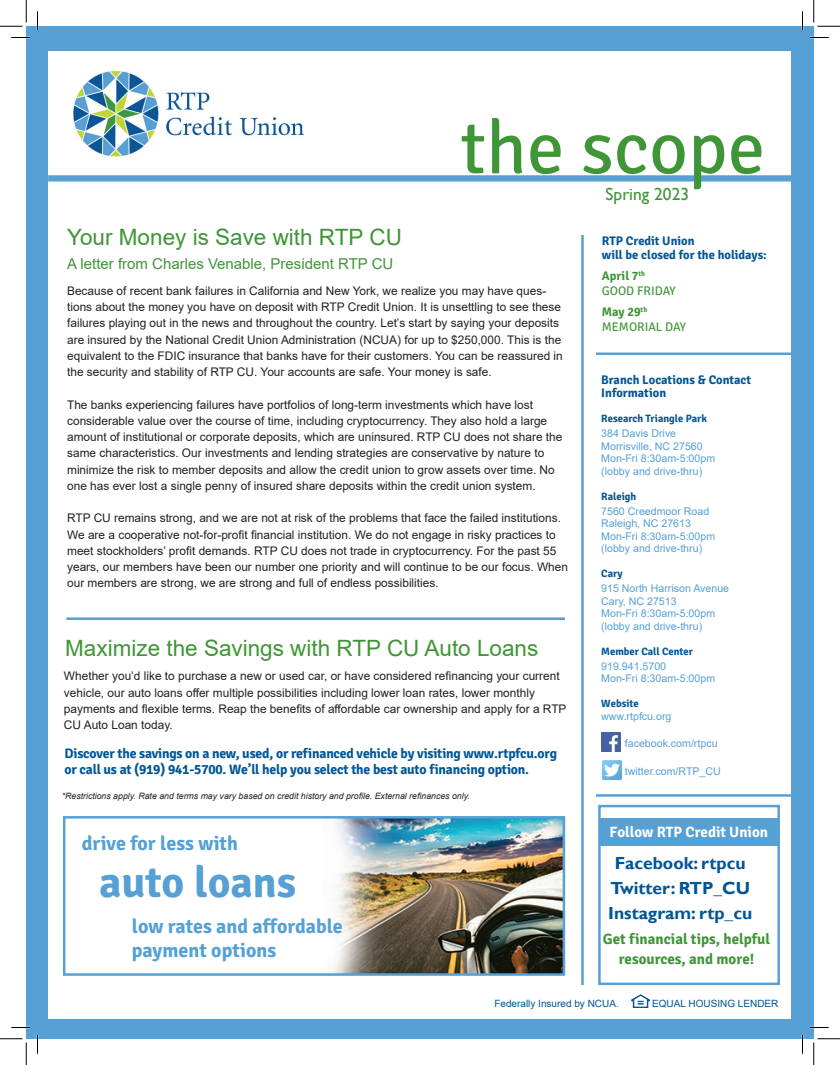
<style>
.page{position:relative;width:840px;height:1065px;background:#fff}
.page>*{position:absolute;margin:0;border:0;box-sizing:border-box;transform-origin:0 0}
.t1{font:75px "Signika Negative";color:#3f9537}
.t2{font:700 43.75px "Signika Negative";color:#56a0d5}
.t3{font:22.5px "Arial";color:#3f9537}
.t4{font:700 20px/24.2px "Signika Negative";color:#56a0d5}
.t5{font:700 17.5px "Gill Sans";color:#005595}
.t6{font:17.5px "Gill Sans";color:#3f9537}
.t7{font:700 15px/20px "Signika Negative";color:#3f9537;text-align:center}
.t8{font:15px "Arial";color:#3f9537}
.t9{font:700 15px "Signika Negative";color:#fff}
.Body{font:700 13.75px/16.2px "Signika Negative";letter-spacing:-.015em;color:#005595}
.t10{font:700 12.5px/13.8px "Signika Negative";color:#005595}
.t11{font:12.5px "Signika Negative";color:#3f9537}
.t12{font:700 12.5px "Signika Negative";color:#3f9537}
.Body-2{font:11.88px/16.2px "Arial";color:#231f20}
.t13{font:10.62px/12.5px "Arial";color:#56a0d5}
.t14{font:700 10.62px/15px "Signika Negative";color:#005595}
.t15{font:10px "Arial";color:#005595}
.Body-3{font:italic 8.75px "Arial";color:#231f20}
.s1{font-family:"Arial";font-weight:400;color:#56a0d5}
</style>
<div class="page">
<div style="left:26px;top:26px;width:788px;height:1013px;background:#56a0d5"></div>
<div style="left:48px;top:51px;width:743px;height:967px;background:#fff"></div>
<div style="left:48px;top:175px;width:743px;height:7px;background:#56a0d5"></div>
<hr style="left:596px;top:352px;width:195px;height:3px;background:#56a0d5">
<hr style="left:596px;top:794px;width:195px;height:3px;background:#56a0d5">
<hr style="left:581px;top:235px;width:3px;height:750px;background:#56a0d5">
<img style="left:601px;top:733px;width:19px;height:19px">
<img style="left:602px;top:760px;width:20px;height:21px">
<img style="left:73px;top:71px;width:231px;height:86px">
<div style="left:600px;top:818px;width:178px;height:27px;background:#56a0d5"></div>
<div style="left:598px;top:805px;width:182px;height:180px;border:2px solid #56a0d5"></div>
<hr style="left:66px;top:617px;width:499px;height:3px;background:#56a0d5">
<img style="left:333px;top:819px;width:229px;height:154px">
<div style="left:63px;top:816px;width:502px;height:160px;border:2px solid #56a0d5"></div>
<img style="left:632px;top:994px;width:18px;height:13px">
<svg style="left:11px;top:37px;width:19px;height:1px"></svg>
<svg style="left:810px;top:37px;width:19px;height:1px"></svg>
<svg style="left:11px;top:1027px;width:19px;height:1px"></svg>
<svg style="left:810px;top:1027px;width:19px;height:1px"></svg>
<svg style="left:37px;top:11px;width:1px;height:19px"></svg>
<svg style="left:37px;top:1035px;width:1px;height:19px"></svg>
<svg style="left:802px;top:11px;width:1px;height:19px"></svg>
<svg style="left:802px;top:1035px;width:1px;height:19px"></svg>
<svg style="left:0;top:0;width:27px;height:27px"></svg>
<svg style="left:0;top:1039px;width:27px;height:26px"></svg>
<svg style="left:814px;top:0;width:26px;height:27px"></svg>
<svg style="left:814px;top:1039px;width:26px;height:26px"></svg>
<p class="t1" style="left:460px;top:106px;width:307px">the scope</p>
<p class="t6" style="left:606px;top:184px;width:85px">Spring 2023</p>
<p class="t3" style="left:67px;top:222px;width:336px">Your Money is Save with RTP CU</p>
<p class="t8" style="left:67px;top:254px;width:328px">A letter from Charles Venable, President RTP CU</p>
<p class="t10" style="left:602px;top:234px;width:94px">RTP Credit Union</p>
<p class="t10" style="left:602px;top:248px;width:167px">will be closed for the holidays:</p>
<p class="t12" style="left:602px;top:268px;width:45px">April 7<sup>th</sup></p>
<p class="t11" style="left:602px;top:284px;width:75px">GOOD FRIDAY</p>
<p class="t12" style="left:602px;top:304px;width:47px">May 29<sup>th</sup></p>
<p class="t11" style="left:602px;top:320px;width:86px">MEMORIAL DAY</p>
<p class="Body-2" style="left:67px;top:283px;width:497px">Because of recent bank failures in California and New York, we realize you may have ques&shy;tions about the money you have on deposit with RTP Credit Union. It is unsettling to see these failures playing out in the news and throughout the country. Let’s start by saying your deposits are insured by the National Credit Union Administration (NCUA) for up to $250,000. This is the equivalent to the FDIC insurance that banks have for their customers. You can be reassured in the security and stability of RTP CU. Your accounts are safe. Your money is safe.</p>
<p class="Body-2" style="left:67px;top:396px;width:497px">The banks experiencing failures have portfolios of long-term investments which have lost considerable value over the course of time, including cryptocurrency. They also hold a large amount of institutional or corporate deposits, which are uninsured. RTP CU does not share the same characteristics. Our investments and lending strategies are conservative by nature to minimize the risk to member deposits and allow the credit union to grow assets over time. No one has ever lost a single penny of insured share deposits within the credit union system.</p>
<p class="Body-2" style="left:67px;top:510px;width:502px">RTP CU remains strong, and we are not at risk of the problems that face the failed institutions.<br>We are a cooperative not-for-profit financial institution. We do not engage in risky practices to meet stockholders’ profit demands. RTP CU does not trade in cryptocurrency. For the past 55 years, our members have been our number one priority and will continue to be our focus. When our members are strong, we are strong and full of endless possibilities.</p>
<p class="t10" style="left:601px;top:373px;width:151px">Branch Locations &amp; Contact<br>Information</p>
<p class="t14" style="left:601px;top:411px;width:107px">Research Triangle Park</p>
<p class="t13" style="left:601px;top:427px;width:76px">384 Davis Drive</p>
<p class="t13" style="left:601px;top:440px;width:103px">Morrisville, NC 27560</p>
<p class="t13" style="left:601px;top:452px;width:115px">Mon-Fri 8:30am-5:00pm (lobby and drive-thru)</p>
<p class="t14" style="left:601px;top:489px;width:37px">Raleigh</p>
<p class="t13" style="left:601px;top:505px;width:110px">7560 Creedmoor Road</p>
<p class="t13" style="left:601px;top:517px;width:91px">Raleigh, NC 27613</p>
<p class="t13" style="left:601px;top:530px;width:115px">Mon-Fri 8:30am-5:00pm (lobby and drive-thru)</p>
<p class="t14" style="left:601px;top:566px;width:23px">Cary</p>
<p class="t13" style="left:601px;top:582px;width:129px">915 North Harrison Avenue</p>
<p class="t13" style="left:601px;top:595px;width:77px">Cary, NC 27513</p>
<p class="t13" style="left:601px;top:607px;width:115px">Mon-Fri 8:30am-5:00pm</p>
<p class="t13" style="left:601px;top:620px;width:102px">(lobby and drive-thru)</p>
<p class="t14" style="left:601px;top:644px;width:93px">Member Call Center<br><span class="s1">919.941.5700</span></p>
<p class="t13" style="left:601px;top:672px;width:115px">Mon-Fri 8:30am-5:00pm</p>
<p class="t14" style="left:601px;top:696px;width:39px">Website</p>
<p class="t13" style="left:601px;top:710px;width:72px">www.rtpfcu.org</p>
<p class="t13" style="left:625px;top:737px;width:94px">facebook.com/rtpcu</p>
<p class="t13" style="left:625px;top:765px;width:98px">twitter.com/RTP_CU</p>
<p class="t3" style="left:65px;top:633px;width:475px">Maximize the Savings with RTP CU Auto Loans</p>
<p class="Body-2" style="left:64px;top:668px;width:497px">Whether you’d like to purchase a new or used car, or have considered refinancing your current vehicle, our auto loans offer multiple possibilities including lower loan rates, lower monthly</p>
<p class="Body-2" style="left:64px;top:700px;width:504px">payments and flexible terms. Reap the benefits of affordable car ownership and apply for a RTP<br>CU Auto Loan today.</p>
<p class="Body" style="left:65px;top:746px;width:494px">Discover the savings on a new, used, or refinanced vehicle by visiting www.rtpfcu.org or call us at (919) 941-5700. We’ll help you select the best auto financing option.</p>
<p class="Body-3" style="left:62px;top:790px;width:410px">*Restrictions apply. Rate and terms may vary based on credit history and profile. External refinances only.</p>
<p class="t4" style="left:82px;top:832px;width:158px">drive for less with</p>
<p class="t2" style="left:99px;top:856px;width:199px">auto loans</p>
<p class="t4" style="left:132px;top:914px;width:213px">low rates and affordable payment options</p>
<p class="t15" style="left:494px;top:996px;width:126px">Federally Insured by NCUA.</p>
<p class="t15" style="left:652px;top:997px;width:128px">EQUAL HOUSING LENDER</p>
<p class="t9" style="left:609px;top:822px;width:160px">Follow RTP Credit Union</p>
<p class="t5" style="left:615px;top:852px;width:132px">Facebook: rtpcu</p>
<p class="t5" style="left:610px;top:877px;width:141px">Twitter: RTP_CU</p>
<p class="t5" style="left:608px;top:902px;width:146px">Instagram: rtp_cu</p>
<p class="t7" style="left:603px;top:929px;width:169px">Get financial tips, helpful resources, and more!</p>
</div>
